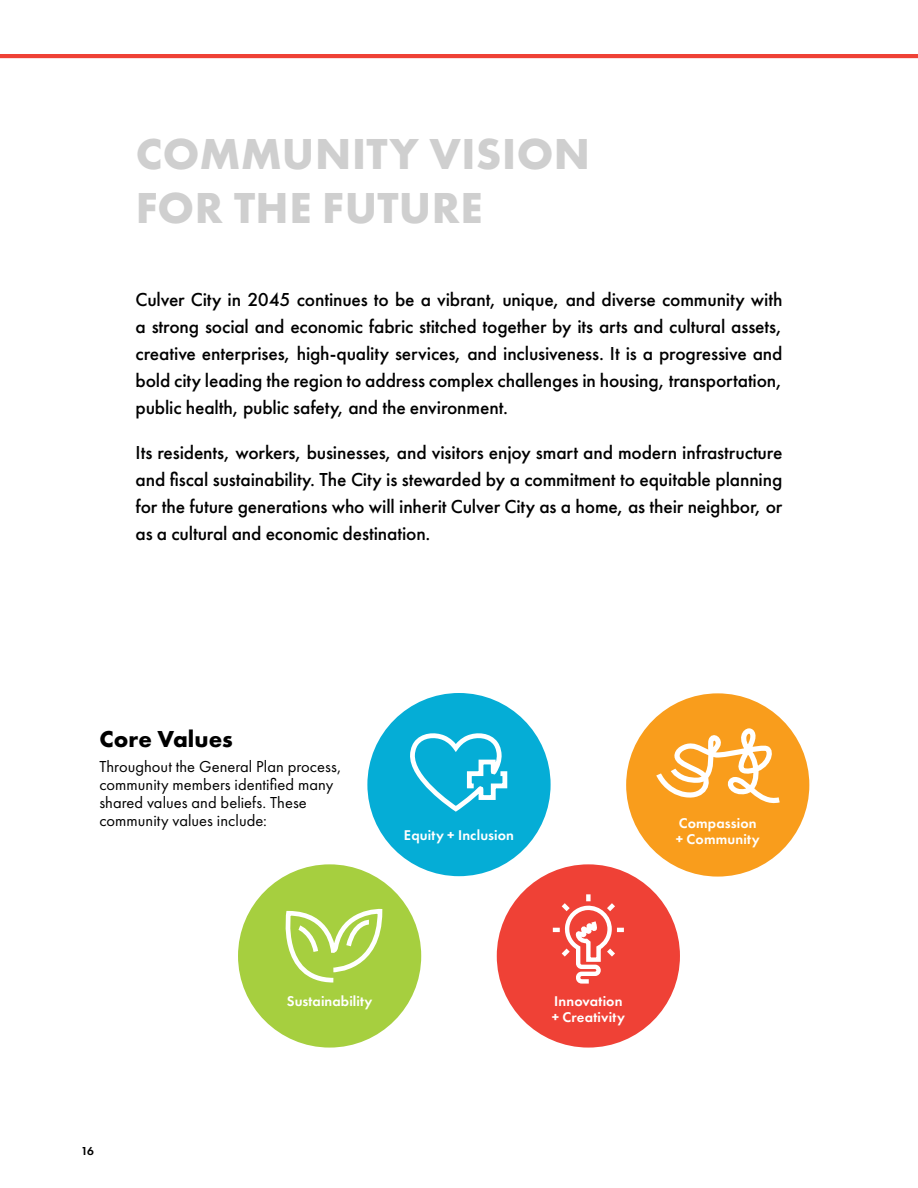
<style>
.page{position:relative;width:918px;height:1188px;background:#fff}
.page>*{position:absolute;margin:0;border:0;box-sizing:border-box;transform-origin:0 0}
.Header_1__Gray{font:700 45px/54px "Futura PT";letter-spacing:.01em;color:#cfcfcf}
.Header_2{font:700 24px "Futura PT";letter-spacing:.005em;color:#000}
.Body_Copy{font:500 19.5px/27px "Futura PT";letter-spacing:-.01em;color:#000;text-align:justify}
.Body_Copy-2{font:16.5px/18px "Futura PT";letter-spacing:.005em;color:#000}
.t1{font:600 14.7px/15.9px "Futura PT";letter-spacing:.01em;color:#fff}
.t2{font:600 12px "Futura PT";color:#000}
</style>
<div class="page">
<div style="left:367px;top:693px;width:184px;height:183px;background:#05add6;border-radius:50%"></div>
<div style="left:238px;top:864px;width:183px;height:184px;background:#a6cf3f;border-radius:50%"></div>
<div style="left:626px;top:693px;width:183px;height:184px;background:#f99d1c;border-radius:50%"></div>
<div style="left:497px;top:864px;width:183px;height:184px;background:#ef4136;border-radius:50%"></div>
<svg style="left:285px;top:908px;width:98px;height:75px"></svg>
<svg style="left:410px;top:733px;width:98px;height:79px"></svg>
<svg style="left:552px;top:894px;width:72px;height:90px"></svg>
<svg style="left:656px;top:728px;width:124px;height:76px"></svg>
<hr style="left:0;top:54px;width:918px;height:4px;background:#ef4136">
<h1 class="Header_1__Gray" style="left:136px;top:126px;width:456px">COMMUNITY VISION<br>FOR THE FUTURE</h1>
<p class="Body_Copy" style="left:136px;top:286px;width:648px">Culver City in 2045 continues to be a vibrant, unique, and diverse community with a strong social and economic fabric stitched together by its arts and cultural assets, creative enterprises, high-quality services, and inclusiveness. It is a progressive and bold city leading the region to address complex challenges in housing, transportation, public health, public safety, and the environment.</p>
<p class="Body_Copy" style="left:136px;top:439px;width:648px">Its residents, workers, businesses, and visitors enjoy smart and modern infrastructure and fiscal sustainability. The City is stewarded by a commitment to equitable planning for the future generations who will inherit Culver City as a home, as their neighbor, or as a cultural and economic destination.</p>
<h2 class="Header_2" style="left:99px;top:723px;width:135px">Core Values</h2>
<p class="Body_Copy-2" style="left:99px;top:757px;width:244px">Throughout the General Plan process, community members identified many shared values and beliefs. These community values include:</p>
<p class="t1" style="left:404px;top:827px;width:112px">Equity + Inclusion</p>
<p class="t1" style="left:676px;top:815px;width:85px">Compassion + Community</p>
<p class="t2" style="left:81px;top:1143px;width:15px">16</p>
<p class="t1" style="left:287px;top:993px;width:87px">Sustainability</p>
<p class="t1" style="left:552px;top:993px;width:75px">Innovation + Creativity</p>
</div>
